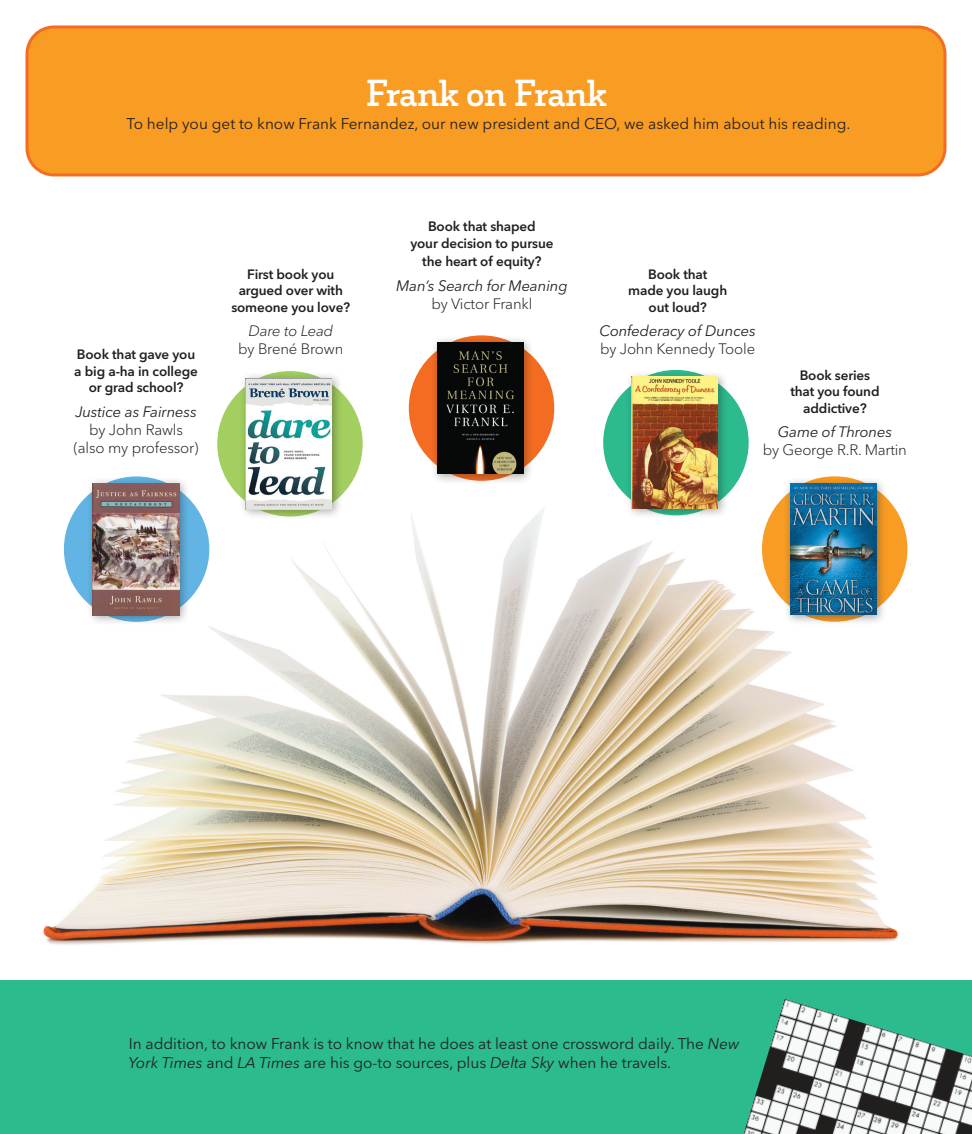
<style>
.page{position:relative;width:972px;height:1134px;background:#fff}
.page>*{position:absolute;margin:0;border:0;box-sizing:border-box;transform-origin:0 0}
.t1{font:700 36px "Decour";letter-spacing:-.035em;color:#fff}
.t2{font:15.3px/19.5px "Avenir Next LT Pro";color:#231f20}
.t3{font:300 15px/18px "Avenir Next LT Pro";letter-spacing:-.01em;color:#231f20;text-align:center}
.t4{font:italic 15px "Avenir Next LT Pro";letter-spacing:-.01em;color:#231f20}
.t5{font:italic 300 15px "Avenir Next LT Pro";letter-spacing:-.01em;color:#231f20}
.t6{font:600 13.5px/16.5px "Avenir Next LT Pro";letter-spacing:-.01em;color:#231f20;text-align:center}
.s1{font-style:italic}
</style>
<div class="page">
<div style="left:27px;top:27px;width:918px;height:148px;background:#f89c24;border-radius:27px"></div>
<div style="left:26px;top:26px;width:920px;height:150px;border:3px solid #f36c21;border-radius:27px"></div>
<img style="left:43px;top:450px;width:865px;height:495px">
<div style="left:762px;top:476px;width:145px;height:146px;background:#f89c24;border-radius:50%"></div>
<div style="left:783px;top:476px;width:104px;height:149px;background:#231f20;opacity:.38"></div>
<img style="left:790px;top:483px;width:87px;height:132px">
<div style="left:603px;top:370px;width:146px;height:145px;background:#2cba8f;border-radius:50%"></div>
<div style="left:625px;top:370px;width:103px;height:149px;background:#231f20;opacity:.38"></div>
<img style="left:632px;top:377px;width:86px;height:132px">
<div style="left:0;top:981px;width:972px;height:153px;background:#2cba8f"></div>
<img style="left:743px;top:999px;width:229px;height:135px">
<div style="left:217px;top:371px;width:146px;height:146px;background:#a2cf5f;border-radius:50%"></div>
<div style="left:239px;top:371px;width:103px;height:149px;background:#231f20;opacity:.38"></div>
<img style="left:246px;top:378px;width:86px;height:132px">
<div style="left:64px;top:476px;width:145px;height:146px;background:#61b4e4;border-radius:50%"></div>
<div style="left:86px;top:477px;width:104px;height:149px;background:#231f20;opacity:.38"></div>
<img style="left:93px;top:483px;width:86px;height:132px">
<div style="left:409px;top:335px;width:145px;height:146px;background:#f36c21;border-radius:50%"></div>
<div style="left:430px;top:335px;width:104px;height:149px;background:#231f20;opacity:.38"></div>
<img style="left:437px;top:342px;width:87px;height:132px">
<h1 class="t1" style="left:365px;top:70px;width:244px">Frank on Frank</h1>
<p class="t2" style="left:126px;top:114px;width:725px">To help you get to know Frank Fernandez, our new president and CEO, we asked him about his reading.</p>
<p class="t6" style="left:74px;top:346px;width:125px">Book that gave you a big a-ha in college or grad school?</p>
<p class="t4" style="left:75px;top:403px;width:123px">Justice as Fairness</p>
<p class="t3" style="left:74px;top:421px;width:127px">by John Rawls (also my professor)</p>
<p class="t6" style="left:231px;top:266px;width:120px">First book you argued over with someone you love?</p>
<p class="t5" style="left:248px;top:322px;width:86px">Dare to Lead</p>
<p class="t3" style="left:238px;top:340px;width:107px">by Brené Brown</p>
<p class="t6" style="left:410px;top:218px;width:145px">Book that shaped<br>your decision to pursue</p>
<p class="t6" style="left:422px;top:253px;width:121px">the heart of equity?</p>
<p class="t4" style="left:396px;top:277px;width:173px">Man’s Search for Meaning</p>
<p class="t3" style="left:431px;top:294px;width:103px">by Victor Frankl</p>
<p class="t6" style="left:628px;top:266px;width:101px">Book that<br>made you laugh out loud?</p>
<p class="t4" style="left:600px;top:322px;width:158px">Confederacy of Dunces</p>
<p class="t3" style="left:600px;top:340px;width:157px">by John Kennedy Toole</p>
<p class="t6" style="left:790px;top:367px;width:91px">Book series that you found addictive?</p>
<p class="t4" style="left:778px;top:423px;width:116px">Game of Thrones</p>
<p class="t3" style="left:763px;top:441px;width:146px">by George R.R. Martin</p>
<p class="t2" style="left:129px;top:1034px;width:612px">In addition, to know Frank is to know that he does at least one crossword daily. The <span class="s1">New<br>York Times</span> and <span class="s1">LA Times</span> are his go-to sources, plus <span class="s1">Delta Sky</span> when he travels.</p>
</div>
